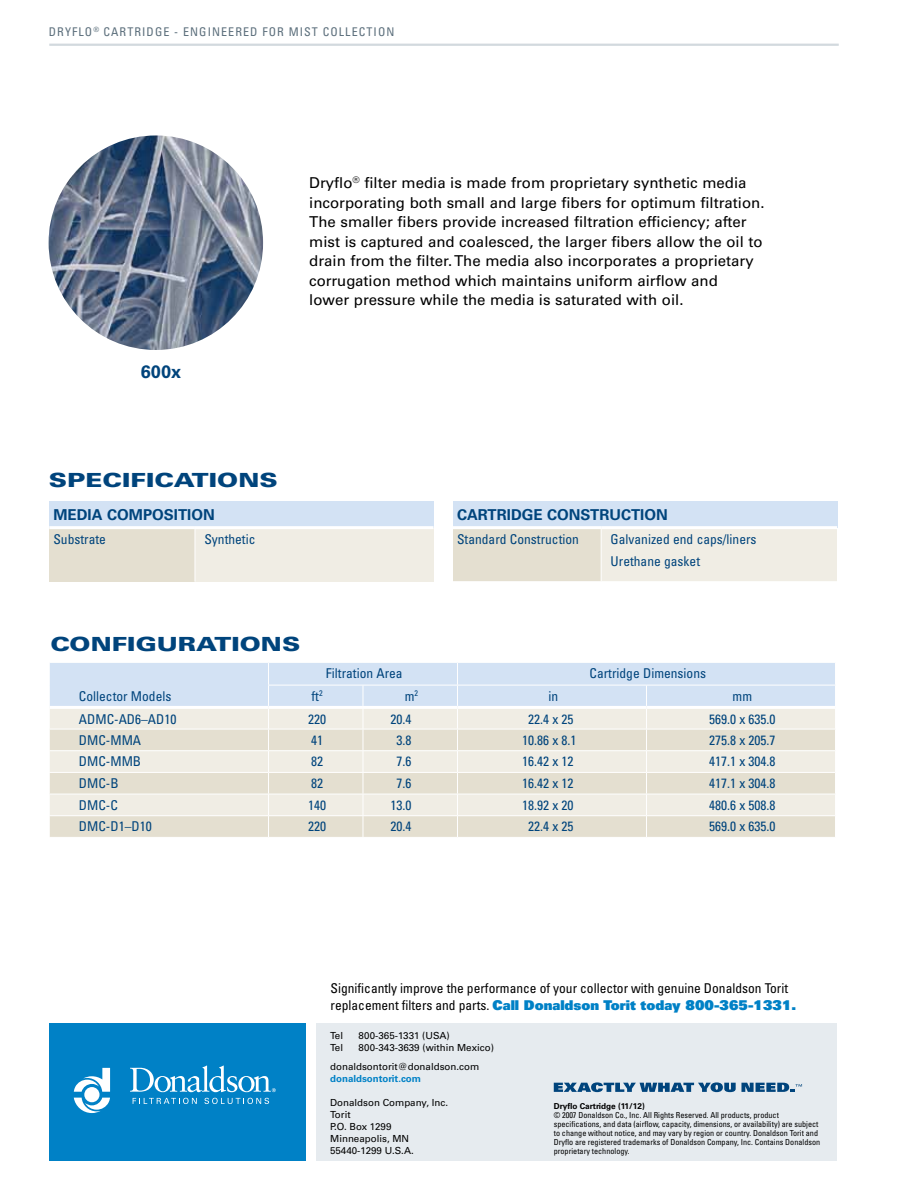
<style>
.page{position:relative;width:918px;height:1188px;background:#fff}
.page>*{position:absolute;margin:0;border:0;box-sizing:border-box;transform-origin:0 0}
.t1{font:900 19.5px "Univers LT Std";color:#00447c;scale:1.3 1}
.t2{font:700 18px "Univers LT Std";color:#00447c}
.t3{font:15px/19.5px "Univers LT Std";color:#000}
.t4{font:700 15px "Univers LT Std";color:#00447c}
.t5{font:condensed 13.5px/21.6px "Univers LT Std";color:#00447c}
.t6{font:condensed 13.5px "Univers LT Std";color:#000}
.t7{font:13.5px "Univers LT Std X Black";color:#0081c6}
.t8{font:condensed 12px "Univers LT Std";letter-spacing:.09em;color:#5c6f7c}
.t9{font:9.75px/12px "Univers LT Std";color:#000}
.t10{font:700 9.75px "Univers LT Std";color:#0081c6}
.t11{font:condensed 8.25px/9px "Univers LT Std";color:#000}
.t12{font:700 8.25px "Univers LT Std";color:#000}
.s1{font-family:"Univers LT Std";font-stretch:condensed;color:#000}
</style>
<div class="page">
<div style="left:49px;top:1023px;width:257px;height:138px;background:#0081c6"></div>
<div style="left:317px;top:1023px;width:520px;height:138px;background:#e6ebef"></div>
<svg style="left:74px;top:1066px;width:202px;height:47px"></svg>
<svg style="left:554px;top:1082px;width:248px;height:10px"></svg>
<hr style="left:49px;top:44px;width:790px;height:2px;background:#d2d9de">
<svg style="left:49px;top:662px;width:786px;height:175px;background:#e5e6e2"></svg>
<hr style="left:50px;top:706px;width:218px;height:3px;background:#fff">
<hr style="left:268px;top:706px;width:95px;height:3px;background:#fff">
<hr style="left:363px;top:706px;width:94px;height:3px;background:#fff">
<hr style="left:457px;top:706px;width:189px;height:3px;background:#fff">
<hr style="left:646px;top:706px;width:189px;height:3px;background:#fff">
<img style="left:49px;top:135px;width:214px;height:215px;border-radius:107px">
<div style="left:49px;top:501px;width:384px;height:27px;background:#d3e2f4"></div>
<div style="left:49px;top:528px;width:146px;height:54px;background:#e4dfd0"></div>
<div style="left:195px;top:528px;width:238px;height:54px;background:#f0ede4"></div>
<hr style="left:49px;top:526px;width:146px;height:3px;background:#fff">
<hr style="left:195px;top:526px;width:238px;height:3px;background:#fff">
<hr style="left:195px;top:529px;width:1px;height:53px;background:#fff">
<div style="left:453px;top:501px;width:384px;height:27px;background:#d3e2f4"></div>
<div style="left:453px;top:528px;width:148px;height:54px;background:#e4dfd0"></div>
<div style="left:601px;top:528px;width:236px;height:54px;background:#f0ede4"></div>
<hr style="left:453px;top:526px;width:148px;height:3px;background:#fff">
<hr style="left:601px;top:526px;width:236px;height:3px;background:#fff">
<hr style="left:601px;top:529px;width:1px;height:52px;background:#fff">
<hr style="left:453px;top:581px;width:148px;height:1px;background:#fff">
<hr style="left:601px;top:581px;width:236px;height:1px;background:#fff">
<p class="t8" style="left:49px;top:24px;width:63px">dryflo<sup>®</sup> cartrid</p>
<p class="t8" style="left:155px;top:24px;width:152px">ge - engineered for mist</p>
<p class="t8" style="left:323px;top:24px;width:73px">collecti on</p>
<p class="t2" style="left:141px;top:361px;width:42px">600X</p>
<p class="t3" style="left:309px;top:173px;width:457px">Dryflo<sup>®</sup> filter media is made from proprietary synthetic media incorporating both small and large fibers for optimum filtration.<br>The smaller fibers provide increased filtration efficiency; after mist is captured and coalesced, the larger fibers allow the oil to drain from the filter. The media also incorporates a proprietary corrugation method which maintains uniform airflow and<br>lower pressure while the media is saturated with oil.</p>
<h1 class="t1" style="left:49px;top:468px;width:178px">SPECIFICATIONS</h1>
<p class="t4" style="left:53px;top:506px;width:163px">MEDIA COMPOSITION</p>
<p class="t5" style="left:53px;top:528px;width:54px">Substrate</p>
<p class="t5" style="left:204px;top:528px;width:53px">Synthetic</p>
<p class="t4" style="left:457px;top:506px;width:212px">CARTRIDGE CONSTRUCTION</p>
<p class="t5" style="left:457px;top:528px;width:123px">Standard Construction</p>
<p class="t5" style="left:611px;top:528px;width:148px">Galvanized end caps/liners<br>Urethane gasket</p>
<h1 class="t1" style="left:50px;top:631px;width:194px">CONFIGURATIONS</h1>
<p class="t5" style="left:79px;top:685px;width:94px">Collector Models</p>
<p class="t5" style="left:326px;top:663px;width:78px">Filtration Area</p>
<p class="t5" style="left:590px;top:663px;width:118px">Cartridge Dimensions</p>
<p class="t5" style="left:312px;top:685px;width:13px">ft<sup>2</sup></p>
<p class="t5" style="left:405px;top:685px;width:15px">m<sup>2</sup></p>
<p class="t5" style="left:548px;top:685px;width:11px">in</p>
<p class="t5" style="left:733px;top:685px;width:21px">mm</p>
<p class="t5" style="left:79px;top:708px;width:99px">ADM C-AD6–AD10</p>
<p class="t5" style="left:308px;top:708px;width:19px">220</p>
<p class="t5" style="left:390px;top:708px;width:22px">20.4</p>
<p class="t5" style="left:528px;top:708px;width:47px">22.4 x 25</p>
<p class="t5" style="left:709px;top:708px;width:68px">569.0 x 635.0</p>
<p class="t5" style="left:79px;top:729px;width:64px">DMC-MMA</p>
<p class="t5" style="left:311px;top:729px;width:13px">41</p>
<p class="t5" style="left:396px;top:729px;width:16px">3.8</p>
<p class="t5" style="left:522px;top:729px;width:56px">10.86 x 8.1</p>
<p class="t5" style="left:709px;top:729px;width:68px">275.8 x 205.7</p>
<p class="t5" style="left:79px;top:751px;width:64px">DMC-MMB</p>
<p class="t5" style="left:311px;top:751px;width:13px">82</p>
<p class="t5" style="left:396px;top:751px;width:16px">7.6</p>
<p class="t5" style="left:522px;top:751px;width:53px">16.42 x 12</p>
<p class="t5" style="left:709px;top:751px;width:68px">417.1 x 304.8</p>
<p class="t5" style="left:79px;top:772px;width:41px">DMC-B</p>
<p class="t5" style="left:311px;top:772px;width:13px">82</p>
<p class="t5" style="left:396px;top:772px;width:16px">7.6</p>
<p class="t5" style="left:522px;top:772px;width:53px">16.42 x 12</p>
<p class="t5" style="left:709px;top:772px;width:68px">417.1 x 304.8</p>
<p class="t5" style="left:79px;top:794px;width:41px">DMC-C</p>
<p class="t5" style="left:308px;top:794px;width:19px">140</p>
<p class="t5" style="left:390px;top:794px;width:22px">13.0</p>
<p class="t5" style="left:522px;top:794px;width:53px">18.92 x 20</p>
<p class="t5" style="left:709px;top:794px;width:68px">480.6 x 508.8</p>
<p class="t5" style="left:79px;top:816px;width:74px">DMC-D1–D10</p>
<p class="t5" style="left:308px;top:816px;width:19px">220</p>
<p class="t5" style="left:390px;top:816px;width:22px">20.4</p>
<p class="t5" style="left:528px;top:816px;width:47px">22.4 x 25</p>
<p class="t5" style="left:709px;top:816px;width:68px">569.0 x 635.0</p>
<p class="t6" style="left:331px;top:980px;width:459px">Significantly improve the performance of your collector with genuine Donaldson Torit</p>
<p class="t7" style="left:331px;top:996px;width:467px"><span class="s1">replacement filters and parts.</span> Call Donaldson Torit today 800-365-1331.</p>
<p class="t9" style="left:330px;top:1030px;width:14px">Tel</p>
<p class="t9" style="left:359px;top:1030px;width:93px">800-365-1331 (USA)</p>
<p class="t9" style="left:330px;top:1042px;width:14px">Tel</p>
<p class="t9" style="left:330px;top:1038px;width:165px;line-height:18.8px;text-indent:28px">800-343-3639 (within Mexico) donaldsontorit@donaldson.com</p>
<p class="t10" style="left:330px;top:1073px;width:92px">DONALDSONTORIT.COM</p>
<p class="t9" style="left:330px;top:1096px;width:119px">Donaldson Company, Inc.<br>Torit<br>P.O. Box 1299<br>Minneapolis, MN<br>55440-1299 U.S.A.</p>
<p class="t12" style="left:554px;top:1102px;width:92px">DRYFLO CARTRIDGE (11/12)</p>
<p class="t11" style="left:554px;top:1111px;width:268px">© 2007 Donaldson Co., Inc. All Rights Reserved. All products, product specifications, and data (airflow, capacity, dimensions, or availability) are subject to change without notice, and may vary by region or country. Donaldson Torit and Dryflo are registered trademarks of Donaldson Company, Inc. Contains Donaldson proprietary technology.</p>
</div>
